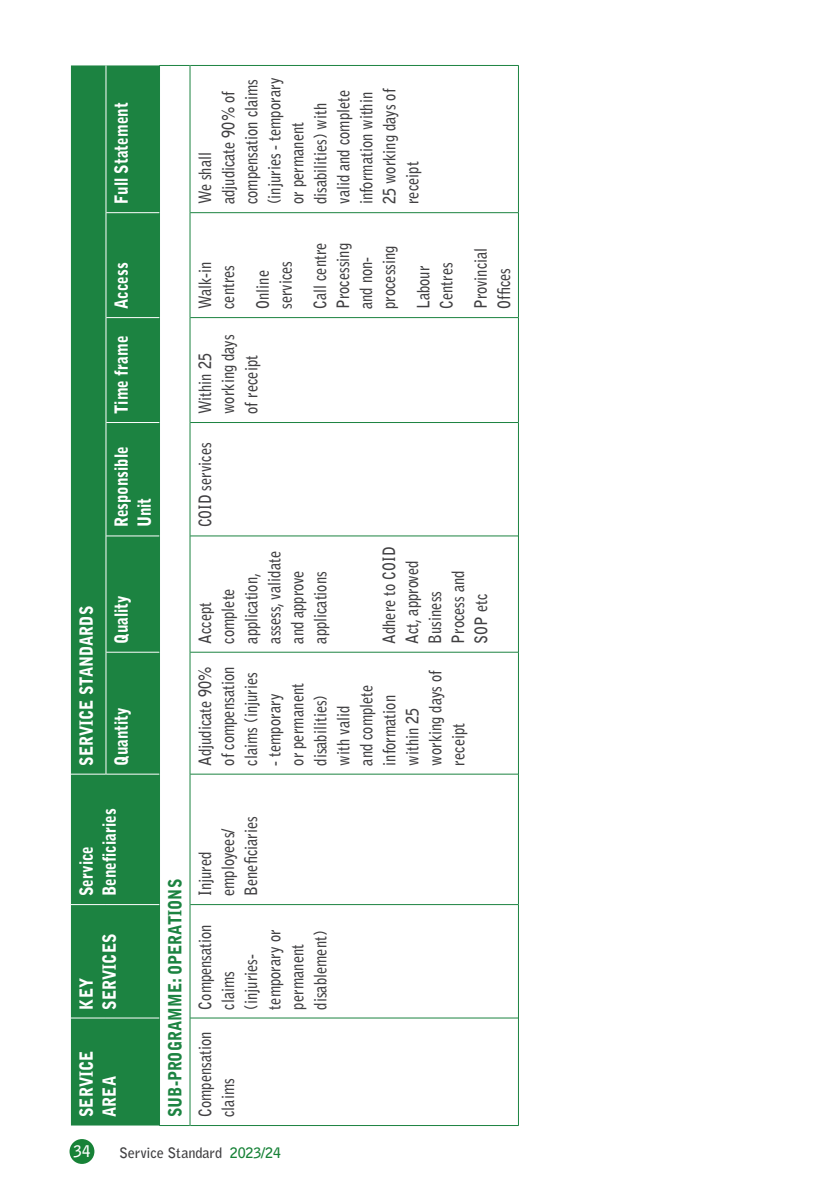
<style>
.page{position:relative;width:840px;height:1191px;background:#fff}
.page>*{position:absolute;margin:0;border:0;box-sizing:border-box;transform-origin:0 0}
.t1{font:900 18px/23px "Bell Gothic Std";color:#fff;scale:.85 1}
.t2{font:900 18px "Bell Gothic Std";color:#1c8341;scale:.85 1}
.t3{font:700 17px/23px "Bell Gothic Std";color:#414042;scale:.85 1}
.t4{font:700 16px "Bell Gothic Std";color:#fff;scale:.95 1}
.t5{font:700 14.4px "Bell Gothic Std";letter-spacing:-.01em;color:#414042}
.s1{color:#178237}
</style>
<div class="page">
<div style="left:69px;top:1139px;width:25px;height:25px;background:#178237;border-radius:50%"></div>
<div style="left:71px;top:65px;width:88px;height:1060px;background:#1c8341"></div>
<hr style="left:159px;top:1018px;width:1px;height:107px;background:#1c8341">
<hr style="left:160px;top:1125px;width:30px;height:1px;background:#1c8341">
<hr style="left:159px;top:904px;width:1px;height:114px;background:#1c8341">
<hr style="left:159px;top:774px;width:1px;height:130px;background:#1c8341">
<hr style="left:159px;top:652px;width:1px;height:122px;background:#1c8341">
<hr style="left:159px;top:536px;width:1px;height:116px;background:#1c8341">
<hr style="left:159px;top:422px;width:1px;height:114px;background:#1c8341">
<hr style="left:159px;top:317px;width:1px;height:105px;background:#1c8341">
<hr style="left:159px;top:213px;width:1px;height:104px;background:#1c8341">
<hr style="left:159px;top:65px;width:1px;height:148px;background:#1c8341">
<hr style="left:160px;top:65px;width:30px;height:1px;background:#1c8341">
<hr style="left:189px;top:1018px;width:1px;height:107px;background:#1c8341">
<hr style="left:190px;top:1125px;width:328px;height:1px;background:#1c8341">
<hr style="left:189px;top:904px;width:1px;height:114px;background:#1c8341">
<hr style="left:190px;top:1017px;width:328px;height:1px;background:#1c8341">
<hr style="left:189px;top:774px;width:1px;height:130px;background:#1c8341">
<hr style="left:190px;top:904px;width:328px;height:1px;background:#1c8341">
<hr style="left:189px;top:652px;width:1px;height:122px;background:#1c8341">
<hr style="left:190px;top:774px;width:328px;height:1px;background:#1c8341">
<hr style="left:189px;top:536px;width:1px;height:116px;background:#1c8341">
<hr style="left:190px;top:652px;width:328px;height:1px;background:#1c8341">
<hr style="left:189px;top:422px;width:1px;height:114px;background:#1c8341">
<hr style="left:190px;top:535px;width:328px;height:1px;background:#1c8341">
<hr style="left:189px;top:317px;width:1px;height:105px;background:#1c8341">
<hr style="left:190px;top:422px;width:328px;height:1px;background:#1c8341">
<hr style="left:189px;top:213px;width:1px;height:104px;background:#1c8341">
<hr style="left:190px;top:317px;width:328px;height:1px;background:#1c8341">
<hr style="left:189px;top:65px;width:1px;height:148px;background:#1c8341">
<hr style="left:190px;top:212px;width:328px;height:1px;background:#1c8341">
<hr style="left:190px;top:65px;width:328px;height:1px;background:#1c8341">
<hr style="left:518px;top:1018px;width:1px;height:107px;background:#1c8341">
<hr style="left:518px;top:904px;width:1px;height:114px;background:#1c8341">
<hr style="left:518px;top:774px;width:1px;height:130px;background:#1c8341">
<hr style="left:518px;top:652px;width:1px;height:122px;background:#1c8341">
<hr style="left:518px;top:536px;width:1px;height:116px;background:#1c8341">
<hr style="left:518px;top:422px;width:1px;height:114px;background:#1c8341">
<hr style="left:518px;top:317px;width:1px;height:105px;background:#1c8341">
<hr style="left:518px;top:213px;width:1px;height:104px;background:#1c8341">
<hr style="left:518px;top:65px;width:1px;height:148px;background:#1c8341">
<hr style="left:71px;top:1017px;width:35px;height:1px;background:#fff">
<hr style="left:71px;top:904px;width:35px;height:1px;background:#fff">
<hr style="left:106px;top:1017px;width:53px;height:1px;background:#fff">
<hr style="left:106px;top:904px;width:53px;height:1px;background:#fff">
<hr style="left:71px;top:774px;width:35px;height:1px;background:#fff">
<hr style="left:106px;top:652px;width:1px;height:122px;background:#fff">
<hr style="left:106px;top:774px;width:53px;height:1px;background:#fff">
<hr style="left:106px;top:536px;width:1px;height:116px;background:#fff">
<hr style="left:106px;top:652px;width:53px;height:1px;background:#fff">
<hr style="left:106px;top:422px;width:1px;height:114px;background:#fff">
<hr style="left:106px;top:535px;width:53px;height:1px;background:#fff">
<hr style="left:106px;top:317px;width:1px;height:105px;background:#fff">
<hr style="left:106px;top:422px;width:53px;height:1px;background:#fff">
<hr style="left:106px;top:213px;width:1px;height:104px;background:#fff">
<hr style="left:106px;top:317px;width:53px;height:1px;background:#fff">
<hr style="left:106px;top:65px;width:1px;height:148px;background:#fff">
<hr style="left:106px;top:212px;width:53px;height:1px;background:#fff">
<p class="t1" style="left:110px;top:204px;width:121px;rotate:-90deg">Full Statement</p>
<p class="t1" style="left:110px;top:309px;width:56px;rotate:-90deg">Access</p>
<p class="t1" style="left:110px;top:414px;width:93px;rotate:-90deg">Time frame</p>
<p class="t1" style="left:110px;top:527px;width:97px;rotate:-90deg">Responsible<br>Unit</p>
<p class="t1" style="left:110px;top:643px;width:59px;rotate:-90deg">Quality</p>
<p class="t1" style="left:69px;top:765px;width:189px;line-height:35px;rotate:-90deg">SERVICE STANDARDS<br>Quantity</p>
<p class="t3" style="left:193px;top:204px;width:150px;rotate:-90deg">We shall<br>adjudicate 90% of compensation claims (injuries - temporary or permanent disabilities) with valid and complete information within<br>25 working days of receipt</p>
<p class="t3" style="left:193px;top:309px;width:57px;rotate:-90deg">Walk-in centres</p>
<p class="t3" style="left:251px;top:309px;width:58px;rotate:-90deg">Online services</p>
<p class="t3" style="left:193px;top:414px;width:95px;rotate:-90deg">Within 25 working days of receipt</p>
<p class="t3" style="left:193px;top:527px;width:102px;rotate:-90deg">COID services</p>
<p class="t3" style="left:308px;top:309px;width:80px;rotate:-90deg">Call centre<br>Processing and non&shy;processing</p>
<p class="t3" style="left:412px;top:309px;width:56px;rotate:-90deg">Labour<br>Centres</p>
<p class="t3" style="left:469px;top:309px;width:74px;rotate:-90deg">Provincial<br>Offices</p>
<p class="t3" style="left:193px;top:643px;width:110px;rotate:-90deg">Accept complete application, assess, validate and approve applications</p>
<p class="t3" style="left:377px;top:643px;width:116px;rotate:-90deg">Adhere to COID<br>Act, approved<br>Business<br>Process and<br>SOP etc</p>
<p class="t3" style="left:193px;top:765px;width:119px;text-align:justify;rotate:-90deg">Adjudicate 90% of compensation claims (injuries</p>
<p class="t3" style="left:262px;top:765px;width:114px;rotate:-90deg">- temporary<br>or permanent disabilities) with valid<br>and complete information within 25 working days of receipt</p>
<p class="t1" style="left:75px;top:896px;width:105px;rotate:-90deg">Service<br>Beneficiaries</p>
<p class="t1" style="left:75px;top:1009px;width:91px;rotate:-90deg">KEY<br>SERVICES</p>
<p class="t1" style="left:75px;top:1117px;width:80px;rotate:-90deg">SERVICE<br>AREA</p>
<p class="t2" style="left:164px;top:1117px;width:281px;rotate:-90deg">SUB-PROGRAMME: OPERATIONS</p>
<p class="t3" style="left:193px;top:896px;width:95px;rotate:-90deg">Injured employees/<br>Beneficiaries</p>
<p class="t3" style="left:193px;top:1009px;width:102px;rotate:-90deg">Compensation claims (injuries&shy;temporary or permanent disablement)</p>
<p class="t3" style="left:193px;top:1117px;width:102px;rotate:-90deg">Compensation claims</p>
<p class="t4" style="left:73px;top:1141px;width:19px">34</p>
<p class="t5" style="left:119px;top:1144px;width:163px">Service Standard <span class="s1">2023/24</span></p>
</div>
